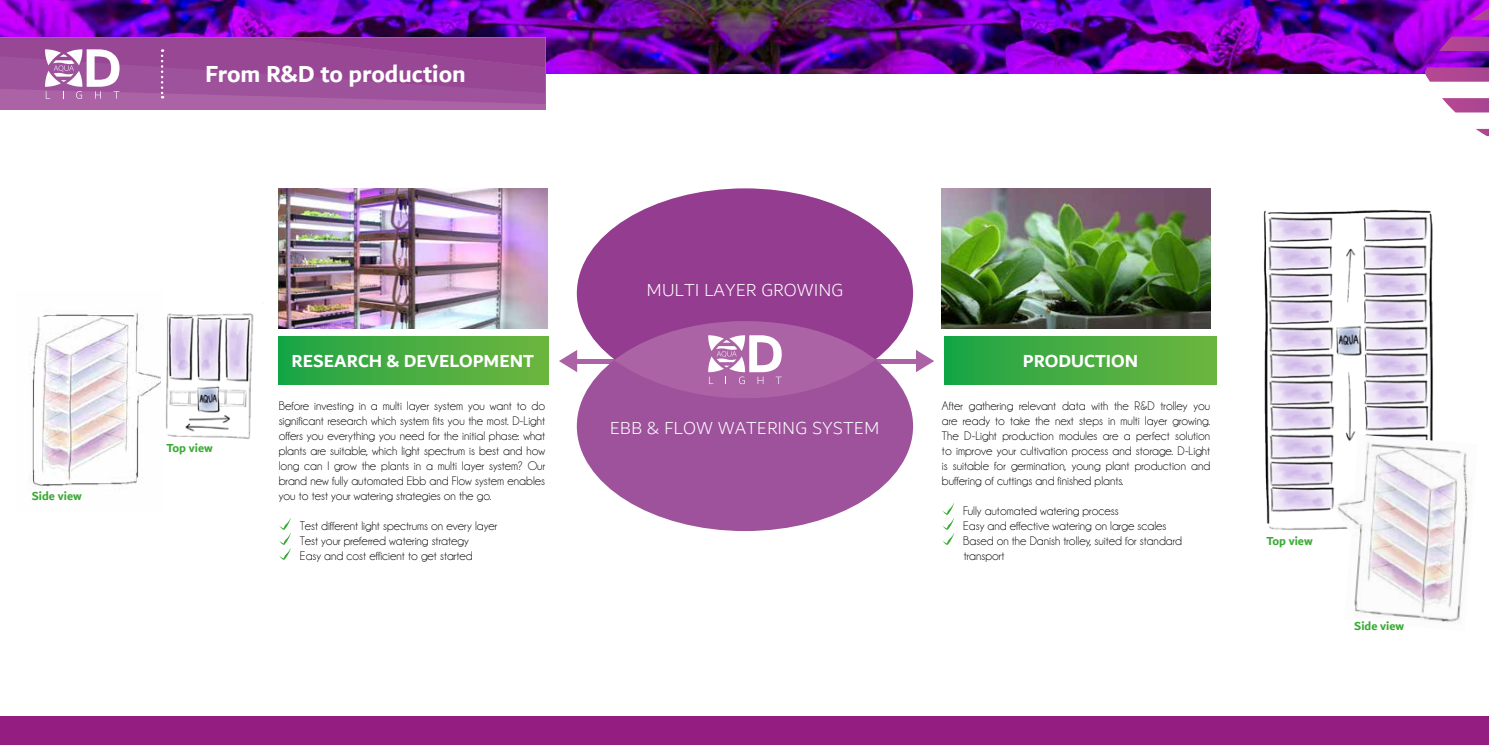
<style>
.page{position:relative;width:1489px;height:745px;background:#fff}
.page>*{position:absolute;margin:0;border:0;box-sizing:border-box;transform-origin:0 0}
.t1{font:700 25px "Dubai";color:#fff}
.t2{font:300 18.75px "Dubai";color:#fff}
.t3{font:700 18.75px "Dubai";color:#fff}
.t4{font:12.5px/15px "Champagne&Limousines";color:#000;text-align:justify}
.t5{font:700 12.5px "Dubai";color:#3aaa35}
</style>
<div class="page">
<div style="left:577px;top:358px;width:339px;height:5px;background:#ac63a5"></div>
<div style="left:577px;top:188px;width:336px;height:210px;background:#943c8f;border-radius:50%"></div>
<div style="left:577px;top:321px;width:336px;height:209px;background:#9d529b;border-radius:50%"></div>
<div style="left:614px;top:321px;width:261px;height:77px;background:#ac63a5;border-radius:50%"></div>
<svg style="left:708px;top:335px;width:73px;height:49px"></svg>
<div style="left:944px;top:336px;width:272px;height:48px;background:linear-gradient(to right,#1ca545,#70b53e)"></div>
<div style="left:279px;top:336px;width:269px;height:48px;background:linear-gradient(to right,#1da545,#70b53e)"></div>
<svg style="left:915px;top:350px;width:19px;height:22px"></svg>
<svg style="left:559px;top:350px;width:18px;height:22px"></svg>
<img style="left:1263px;top:209px;width:170px;height:321px">
<img style="left:0;top:0;width:744px;height:74px">
<svg style="left:0;top:38px;width:545px;height:72px"></svg>
<img style="left:744px;top:0;width:744px;height:74px">
<svg style="left:1476px;top:129px;width:12px;height:7px"></svg>
<svg style="left:1470px;top:8px;width:18px;height:12px"></svg>
<svg style="left:1442px;top:98px;width:46px;height:14px"></svg>
<svg style="left:1438px;top:37px;width:50px;height:14px"></svg>
<svg style="left:1424px;top:67px;width:64px;height:15px"></svg>
<svg style="left:279px;top:518px;width:12px;height:41px"></svg>
<svg style="left:942px;top:503px;width:12px;height:41px"></svg>
<img style="left:29px;top:312px;width:132px;height:175px">
<img style="left:1333px;top:434px;width:136px;height:188px">
<div style="left:0;top:716px;width:1488px;height:28px;background:#931d80"></div>
<img style="left:941px;top:188px;width:269px;height:140px">
<img style="left:279px;top:188px;width:268px;height:140px">
<img style="left:165px;top:313px;width:89px;height:127px">
<p class="t5" style="left:32px;top:488px;width:51px">Side view</p>
<h1 class="t1" style="left:205px;top:58px;width:262px">From R&amp;D to production</h1>
<p class="t5" style="left:167px;top:440px;width:48px">Top view</p>
<h2 class="t2" style="left:646px;top:275px;width:198px">MULTI LAYER GROWING</h2>
<h2 class="t3" style="left:291px;top:350px;width:244px">RESEARCH &amp; DEVELOPMENT</h2>
<h2 class="t3" style="left:1022px;top:350px;width:117px">PRODUCTION</h2>
<p class="t4" style="left:279px;top:398px;width:268px">Before investing in a multi layer system you want to do significant research which system fits you the most. D-Light offers you everything you need for the initial phase: what plants are suitable, which light spectrum is best and how long can I grow the plants in a multi layer system? Our brand new fully automated Ebb and Flow system enables you to test your watering strategies on the go.</p>
<p class="t4" style="left:300px;top:518px;width:199px;text-align:left">Test different light spectrums on every layer<br>Test your preferred watering strategy<br>Easy and cost efficient to get started</p>
<h2 class="t2" style="left:609px;top:413px;width:271px">EBB &amp; FLOW WATERING SYSTEM</h2>
<p class="t4" style="left:941px;top:398px;width:270px">After gathering relevant data with the R&amp;D trolley you are ready to take the next steps in multi layer growing.<br>The D-Light production modules are a perfect solution to improve your cultivation process and storage. D-Light is suitable for germination, young plant production and buffering of cuttings and finished plants.</p>
<p class="t4" style="left:963px;top:503px;width:220px;text-align:left">Fully automated watering process<br>Easy and effective watering on large scales Based on the Danish trolley, suited for standard transport</p>
<p class="t5" style="left:1266px;top:533px;width:48px">Top view</p>
<p class="t5" style="left:1354px;top:617px;width:51px">Side view</p>
</div>
